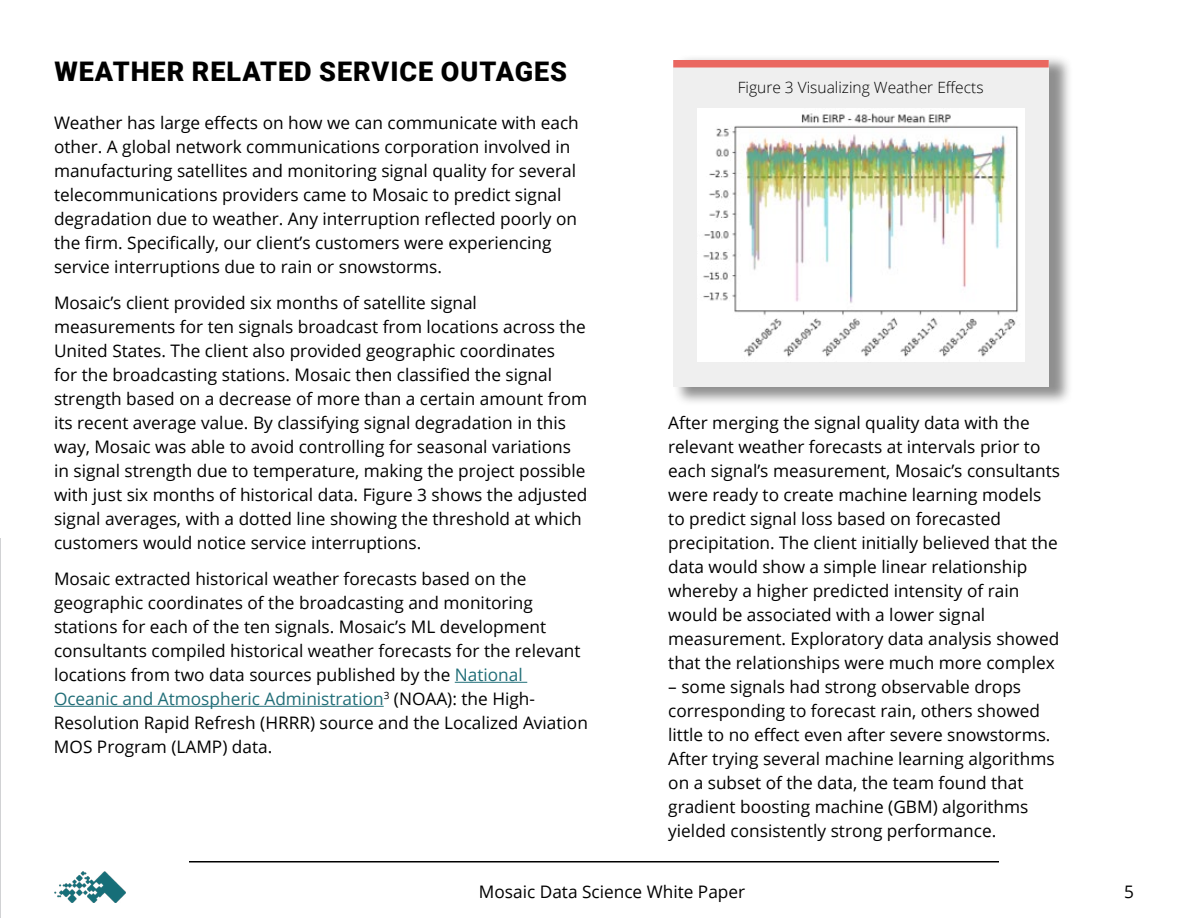
<style>
.page{position:relative;width:1188px;height:918px;background:#fff}
.page>*{position:absolute;margin:0;border:0;box-sizing:border-box;transform-origin:0 0}
.t1{font:900 27px "Roboto";letter-spacing:.035em;color:#000}
.t2{font:17.25px/24px "Open Sans";color:#000}
.t3{font:300 15.45px "Open Sans";color:#000}
.s1{color:#216e78}
</style>
<div class="page">
<img style="left:0;top:538px;width:1px;height:380px">
<hr style="left:455px;top:682px;width:72px;height:1px;background:#216e78">
<hr style="left:54px;top:706px;width:330px;height:1px;background:#216e78">
<div style="left:673px;top:55px;width:400px;height:351px;background:#454545;opacity:.6"></div>
<div style="left:673px;top:60px;width:376px;height:327px;background:#efefef"></div>
<img style="left:697px;top:109px;width:328px;height:253px">
<div style="left:673px;top:60px;width:376px;height:8px;background:#ea6760"></div>
<hr style="left:189px;top:861px;width:810px;height:1px;background:#000">
<img style="left:54px;top:871px;width:71px;height:32px">
<h1 class="t1" style="left:54px;top:52px;width:514px">WEATHER RELATED SERVICE OUTAGES</h1>
<p class="t2" style="left:54px;top:110px;width:526px">Weather has large effects on how we can communicate with each other. A global network communications corporation involved in manufacturing satellites and monitoring signal quality for several telecommunications providers came to Mosaic to predict signal degradation due to weather. Any interruption reflected poorly on the firm. Specifically, our client’s customers were experiencing service interruptions due to rain or snowstorms.</p>
<p class="t2" style="left:54px;top:290px;width:535px">Mosaic’s client provided six months of satellite signal measurements for ten signals broadcast from locations across the United States. The client also provided geographic coordinates<br>for the broadcasting stations. Mosaic then classified the signal strength based on a decrease of more than a certain amount from its recent average value. By classifying signal degradation in this way, Mosaic was able to avoid controlling for seasonal variations in signal strength due to temperature, making the project possible with just six months of historical data. Figure 3 shows the adjusted signal averages, with a dotted line showing the threshold at which customers would notice service interruptions.</p>
<p class="t2" style="left:54px;top:566px;width:536px">Mosaic extracted historical weather forecasts based on the geographic coordinates of the broadcasting and monitoring stations for each of the ten signals. Mosaic’s ML development consultants compiled historical weather forecasts for the relevant locations from two data sources published by the <span class="s1">National Oceanic and Atmospheric Administration</span><sup>3</sup> (NOAA): the High-Resolution Rapid Refresh (HRRR) source and the Localized Aviation MOS Program (LAMP) data.</p>
<p class="t3" style="left:738px;top:77px;width:247px">Figure 3 Visualizing Weather Effects</p>
<p class="t2" style="left:668px;top:410px;width:393px">After merging the signal quality data with the relevant weather forecasts at intervals prior to each signal’s measurement, Mosaic’s consultants were ready to create machine learning models to predict signal loss based on forecasted precipitation. The client initially believed that the data would show a simple linear relationship whereby a higher predicted intensity of rain would be associated with a lower signal measurement. Exploratory data analysis showed that the relationships were much more complex</p>
<p class="t2" style="left:668px;top:674px;width:388px">– some signals had strong observable drops corresponding to forecast rain, others showed little to no effect even after severe snowstorms.<br>After trying several machine learning algorithms on a subset of the data, the team found that gradient boosting machine (GBM) algorithms yielded consistently strong performance.</p>
<p class="t2" style="left:479px;top:879px;width:268px">Mosaic Data Science White Paper</p>
<p class="t2" style="left:1124px;top:879px;width:11px">5</p>
</div>
